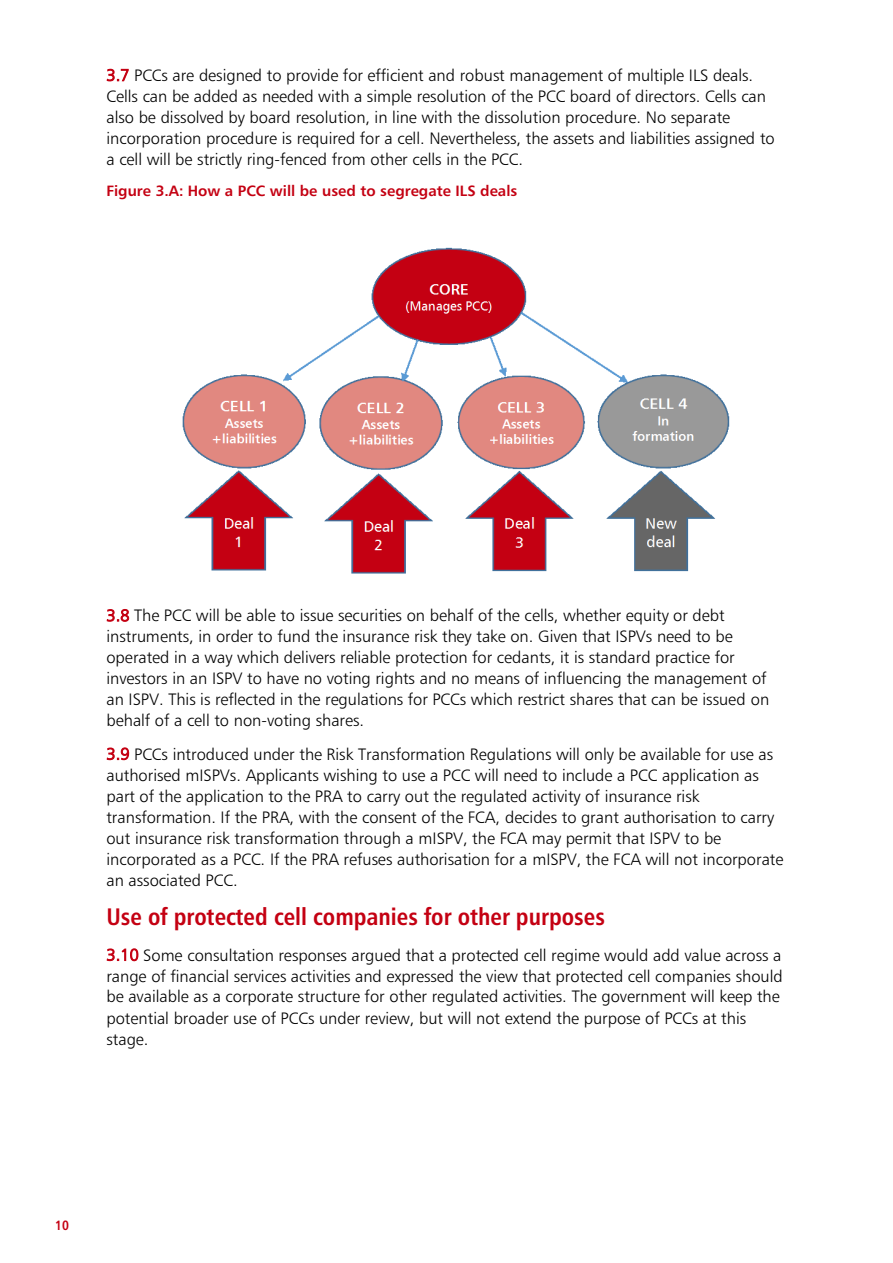
<style>
.page{position:relative;width:893px;height:1263px;background:#fff}
.page>*{position:absolute;margin:0;border:0;box-sizing:border-box;transform-origin:0 0}
.t1{font:24px "Humnst 777 Cn BT Bold 2";color:#c40012}
.t2{font:16.5px/21px "Humnst 777 Lt BT";color:#000}
.t3{font:700 15px "Humnst 777 BT";color:#c40012}
.t4{font:13.5px "Humnst 777 Cn BT Bold 2";color:#c40012}
.s1{color:#c40012}
</style>
<div class="page">
<img style="left:182px;top:247px;width:548px;height:327px">
<p class="t2" style="left:106px;top:64px;width:670px"><span class="s1">3.7</span> PCCs are designed to provide for efficient and robust management of multiple ILS deals.<br>Cells can be added as needed with a simple resolution of the PCC board of directors. Cells can also be dissolved by board resolution, in line with the dissolution procedure. No separate incorporation procedure is required for a cell. Nevertheless, the assets and liabilities assigned to a cell will be strictly ring-fenced from other cells in the PCC.</p>
<p class="t3" style="left:106px;top:181px;width:412px">Figure 3.A: How a PCC will be used to segregate ILS deals</p>
<p class="t2" style="left:106px;top:605px;width:664px"><span class="s1">3.8</span> The PCC will be able to issue securities on behalf of the cells, whether equity or debt instruments, in order to fund the insurance risk they take on. Given that ISPVs need to be operated in a way which delivers reliable protection for cedants, it is standard practice for investors in an ISPV to have no voting rights and no means of influencing the management of an ISPV. This is reflected in the regulations for PCCs which restrict shares that can be issued on behalf of a cell to non-voting shares.</p>
<p class="t2" style="left:106px;top:743px;width:679px"><span class="s1">3.9</span> PCCs introduced under the Risk Transformation Regulations will only be available for use as authorised mISPVs. Applicants wishing to use a PCC will need to include a PCC application as part of the application to the PRA to carry out the regulated activity of insurance risk transformation. If the PRA, with the consent of the FCA, decides to grant authorisation to carry out insurance risk transformation through a mISPV, the FCA may permit that ISPV to be incorporated as a PCC. If the PRA refuses authorisation for a mISPV, the FCA will not incorporate an associated PCC.</p>
<h1 class="t1" style="left:106px;top:902px;width:500px">Use of protected cell companies for other purposes</h1>
<p class="t2" style="left:106px;top:944px;width:678px"><span class="s1">3.10</span> Some consultation responses argued that a protected cell regime would add value across a range of financial services activities and expressed the view that protected cell companies should be available as a corporate structure for other regulated activities. The government will keep the potential broader use of PCCs under review, but will not extend the purpose of PCCs at this stage.</p>
<p class="t4" style="left:55px;top:1217px;width:15px">10</p>
</div>
